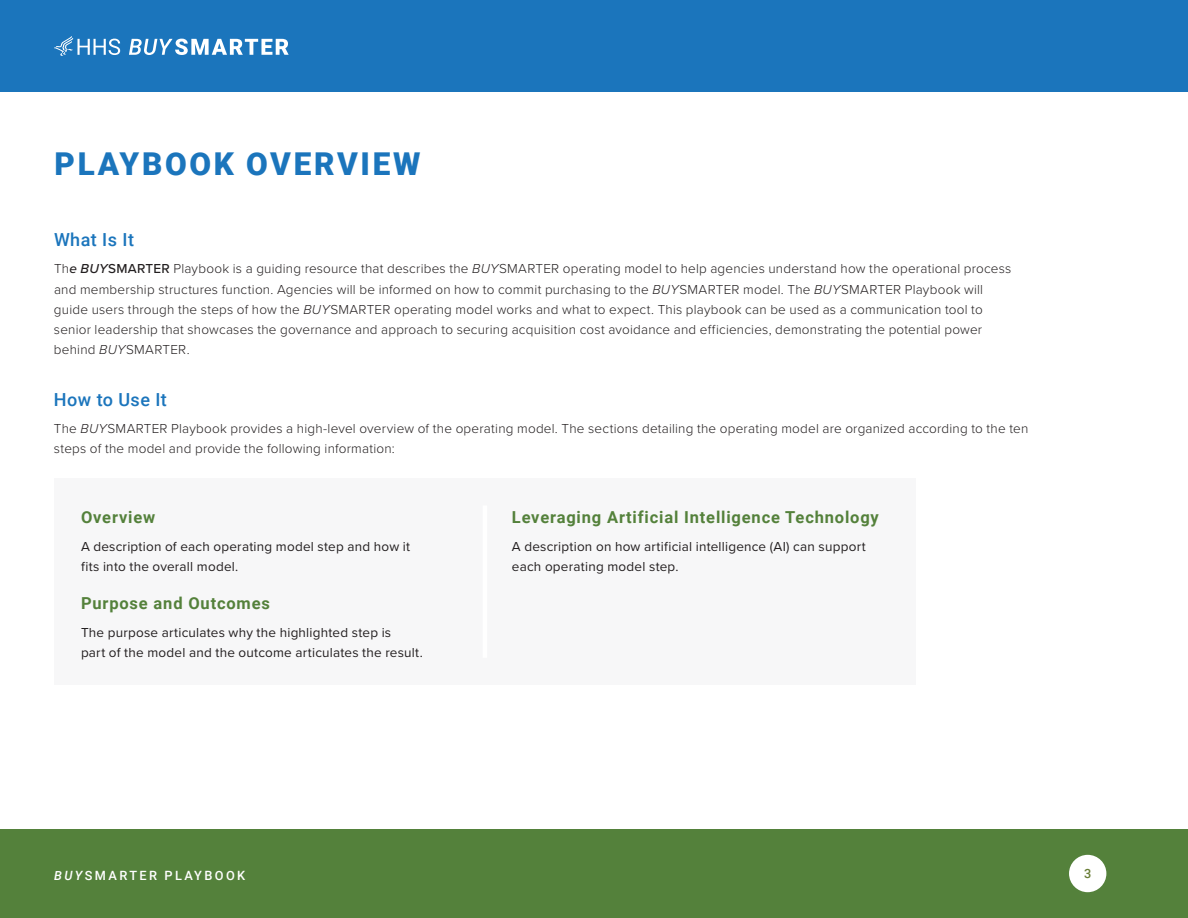
<style>
.page{position:relative;width:1188px;height:918px;background:#fff}
.page>*{position:absolute;margin:0;border:0;box-sizing:border-box;transform-origin:0 0}
.heading_1{font:900 31.5px "Roboto";letter-spacing:.085em;color:#1b75bc}
.Heading_3{font:500 18px "Roboto";letter-spacing:.025em;color:#1b75bc}
.Heading_3-2{font:700 16.5px "Roboto";letter-spacing:.05em;color:#54813b}
.Body_Copy{font:300 13.5px/20.2px "Proxima Nova";letter-spacing:.015em;color:#231f20}
.Body_Copy-2{font:13.5px/20.2px "Proxima Nova";letter-spacing:.015em;color:#231f20}
.t1{font:500 12.75px "Roboto";letter-spacing:.185em;color:#fff}
.t2{font:500 12.75px "Roboto";color:#687d36}
.s1{font-weight:500;font-style:italic}
.s2{font-weight:500}
.s3{font-style:italic}
</style>
<div class="page">
<div style="left:0;top:0;width:1188px;height:92px;background:#1b75bc"></div>
<div style="left:0;top:829px;width:1188px;height:89px;background:#54813b"></div>
<div style="left:1069px;top:855px;width:37px;height:37px;background:#fff;border-radius:50%"></div>
<svg style="left:129px;top:39px;width:160px;height:16px"></svg>
<svg style="left:54px;top:36px;width:66px;height:20px"></svg>
<div style="left:54px;top:478px;width:862px;height:207px;background:#f7f7f8"></div>
<hr style="left:483px;top:506px;width:4px;height:152px;background:#fff">
<p class="heading_1" style="left:55px;top:141px;width:367px">PLAYBOOK OVERVIEW</p>
<p class="Heading_3" style="left:54px;top:227px;width:82px">What Is It</p>
<p class="Body_Copy" style="left:54px;top:258px;width:959px">Th<span class="s1">e BUY</span><span class="s2">SMARTER</span> Playbook is a guiding resource that describes the <span class="s3">BUY</span>SMARTER operating model to help agencies understand how the operational process and membership structures function. Agencies will be informed on how to commit purchasing to the <span class="s3">BUY</span>SMARTER model. The <span class="s3">BUY</span>SMARTER Playbook will guide users through the steps of how the <span class="s3">BUY</span>SMARTER operating model works and what to expect. This playbook can be used as a communication tool to senior leadership that showcases the governance and approach to securing acquisition cost avoidance and efficiencies, demonstrating the potential power behind <span class="s3">BUY</span>SMARTER.</p>
<p class="Heading_3" style="left:54px;top:387px;width:114px">How to Use It</p>
<p class="Body_Copy" style="left:54px;top:417px;width:976px">The <span class="s3">BUY</span>SMARTER Playbook provides a high-level overview of the operating model. The sections detailing the operating model are organized according to the ten steps of the model and provide the following information:</p>
<p class="Heading_3-2" style="left:81px;top:505px;width:76px">Overview</p>
<p class="Body_Copy-2" style="left:81px;top:536px;width:331px">A description of each operating model step and how it fits into the overall model.</p>
<p class="Heading_3-2" style="left:81px;top:591px;width:190px">Purpose and Outcomes</p>
<p class="Body_Copy-2" style="left:81px;top:622px;width:343px">The purpose articulates why the highlighted step is<br>part of the model and the outcome articulates the result.</p>
<p class="Heading_3-2" style="left:512px;top:505px;width:369px">Leveraging Artificial Intelligence Technology</p>
<p class="Body_Copy-2" style="left:512px;top:536px;width:355px">A description on how artificial intelligence (AI) can support each operating model step.</p>
<p class="t1" style="left:54px;top:867px;width:192px"><span class="s3">BUY</span>SMARTER PLAYBOOK</p>
<p class="t2" style="left:1084px;top:864px;width:9px">3</p>
</div>
